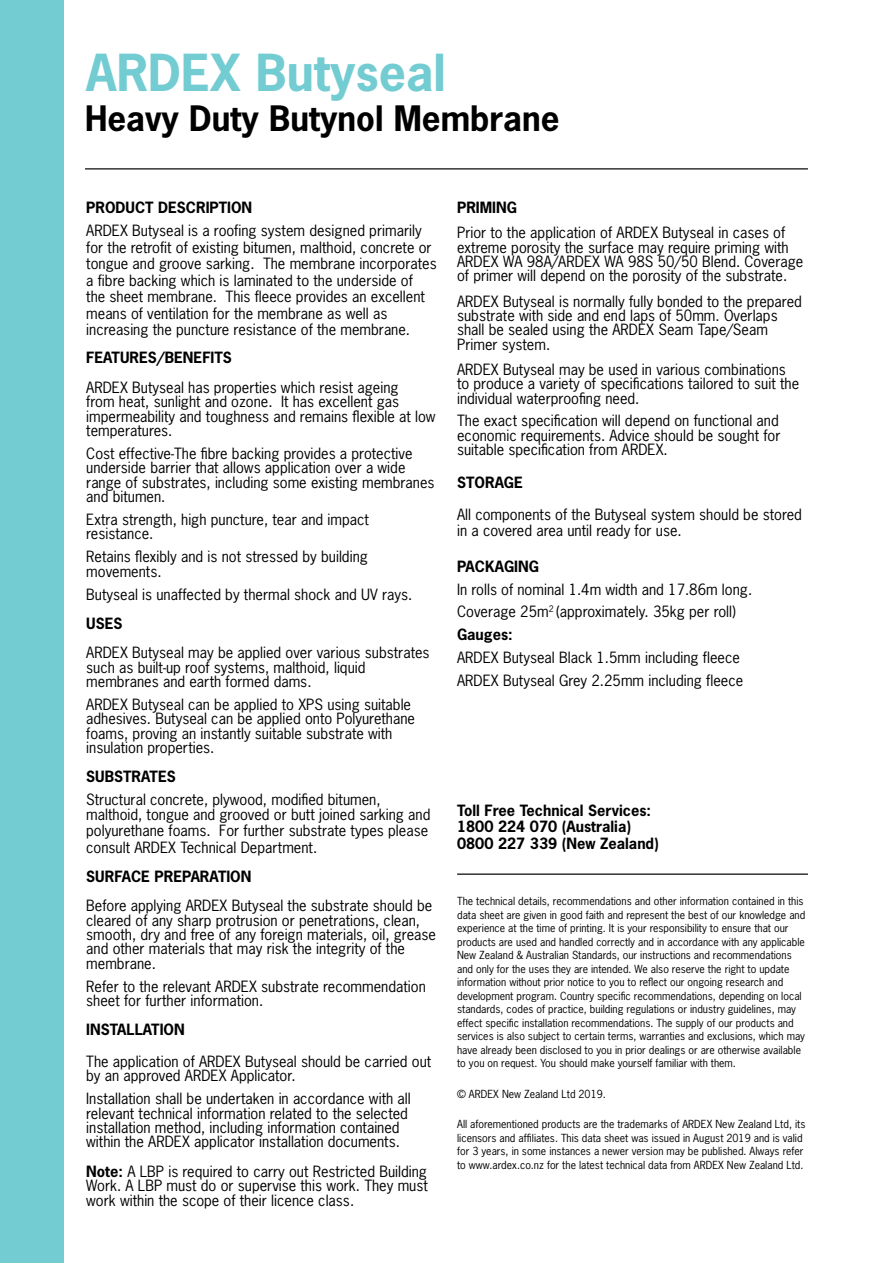
<style>
.page{position:relative;width:893px;height:1263px;background:#fff}
.page>*{position:absolute;margin:0;border:0;box-sizing:border-box;transform-origin:0 0}
.t1{font:700 48px "News Gothic Std";color:#72ccd2}
.t2{font:700 33px "News Gothic Std";color:#000}
.t3{font:14.7px/14.4px "News Gothic Std";color:#000}
.t4{font:700 14.7px/16.5px "News Gothic Std";color:#000}
.t5{font:10.5px/13.5px "News Gothic Std";color:#000}
.s1{font-weight:700}
</style>
<div class="page">
<hr style="left:85px;top:168px;width:723px;height:1px;background:#000">
<hr style="left:457px;top:873px;width:351px;height:2px;background:#000">
<div style="left:0;top:0;width:64px;height:1263px;background:#72ccd2"></div>
<h1 class="t1" style="left:86px;top:41px;width:361px">ARDEX Butyseal</h1>
<h2 class="t2" style="left:85px;top:96px;width:476px">Heavy Duty Butynol Membrane</h2>
<p class="t4" style="left:86px;top:199px;width:167px">PRODUCT DESCRIPTION</p>
<p class="t3" style="left:86px;top:222px;width:352px;line-height:16.5px">ARDEX Butyseal is a roofing system designed primarily for the retrofit of existing bitumen, malthoid, concrete or tongue and groove sarking. The membrane incorporates a fibre backing which is laminated to the underside of<br>the sheet membrane. This fleece provides an excellent means of ventilation for the membrane as well as increasing the puncture resistance of the membrane.</p>
<p class="t4" style="left:86px;top:349px;width:147px">FEATURES/BENEFITS</p>
<p class="t3" style="left:86px;top:380px;width:351px">ARDEX Butyseal has properties which resist ageing<br>from heat, sunlight and ozone. It has excellent gas impermeability and toughness and remains flexible at low temperatures.</p>
<p class="t3" style="left:86px;top:446px;width:350px">Cost effective-The fibre backing provides a protective underside barrier that allows application over a wide range of substrates, including some existing membranes and bitumen.</p>
<p class="t3" style="left:86px;top:512px;width:284px">Extra strength, high puncture, tear and impact resistance.</p>
<p class="t3" style="left:86px;top:549px;width:283px">Retains flexibly and is not stressed by building movements.</p>
<p class="t3" style="left:86px;top:587px;width:328px">Butyseal is unaffected by thermal shock and UV rays.</p>
<p class="t4" style="left:86px;top:615px;width:38px">USES</p>
<p class="t3" style="left:86px;top:645px;width:345px">ARDEX Butyseal may be applied over various substrates such as built-up roof systems, malthoid, liquid membranes and earth formed dams.</p>
<p class="t3" style="left:86px;top:697px;width:330px">ARDEX Butyseal can be applied to XPS using suitable adhesives. Butyseal can be applied onto Polyurethane foams, proving an instantly suitable substrate with insulation properties.</p>
<p class="t4" style="left:86px;top:768px;width:91px">SUBSTRATES</p>
<p class="t3" style="left:86px;top:792px;width:346px">Structural concrete, plywood, modified bitumen, malthoid, tongue and grooved or butt joined sarking and</p>
<p class="t3" style="left:86px;top:822px;width:343px;line-height:16.5px">polyurethane foams. For further substrate types please consult ARDEX Technical Department.</p>
<p class="t4" style="left:86px;top:868px;width:167px">SURFACE PREPARATION</p>
<p class="t3" style="left:86px;top:898px;width:351px">Before applying ARDEX Butyseal the substrate should be cleared of any sharp protrusion or penetrations, clean, smooth, dry and free of any foreign materials, oil, grease and other materials that may risk the integrity of the membrane.</p>
<p class="t3" style="left:86px;top:979px;width:341px">Refer to the relevant ARDEX substrate recommendation sheet for further information.</p>
<p class="t4" style="left:86px;top:1021px;width:100px">INSTALLATION</p>
<p class="t3" style="left:86px;top:1054px;width:347px">The application of ARDEX Butyseal should be carried out by an approved ARDEX Applicator.</p>
<p class="t3" style="left:86px;top:1091px;width:326px">Installation shall be undertaken in accordance with all relevant technical information related to the selected installation method, including information contained within the ARDEX applicator installation documents.</p>
<p class="t3" style="left:86px;top:1164px;width:343px;text-align:justify"><span class="s1">Note:</span> A LBP is required to carry out Restricted Building Work. A LBP must do or supervise this work. They must work within the scope of their licence class.</p>
<p class="t4" style="left:457px;top:199px;width:61px">PRIMING</p>
<p class="t3" style="left:457px;top:225px;width:348px">Prior to the application of ARDEX Butyseal in cases of extreme porosity the surface may require priming with ARDEX WA 98A/ARDEX WA 98S 50/50 Blend. Coverage of primer will depend on the porosity of the substrate.</p>
<p class="t3" style="left:457px;top:294px;width:346px">ARDEX Butyseal is normally fully bonded to the prepared substrate with side and end laps of 50mm. Overlaps shall be sealed using the ARDEX Seam Tape/Seam Primer system.</p>
<p class="t3" style="left:457px;top:362px;width:344px">ARDEX Butyseal may be used in various combinations to produce a variety of specifications tailored to suit the individual waterproofing need.</p>
<p class="t3" style="left:457px;top:414px;width:325px">The exact specification will depend on functional and economic requirements. Advice should be sought for suitable specification from ARDEX.</p>
<p class="t4" style="left:457px;top:474px;width:67px">STORAGE</p>
<p class="t3" style="left:457px;top:506px;width:346px;line-height:16.5px">All components of the Butyseal system should be stored in a covered area until ready for use.</p>
<p class="t4" style="left:457px;top:558px;width:83px">PACKAGING</p>
<p class="t3" style="left:457px;top:577px;width:297px;line-height:22.8px">In rolls of nominal 1.4m width and 17.86m long.<br>Coverage 25m<sup>2</sup> (approximately. 35kg per roll)<br><span class="s1">Gauges:</span></p>
<p class="t3" style="left:457px;top:646px;width:288px;line-height:22.8px">ARDEX Butyseal Black 1.5mm including fleece<br>ARDEX Butyseal Grey 2.25mm including fleece</p>
<p class="t4" style="left:457px;top:802px;width:203px">Toll Free Technical Services:<br>1800 224 070 (Australia)<br>0800 227 339 (New Zealand)</p>
<p class="t5" style="left:457px;top:894px;width:350px">The technical details, recommendations and other information contained in this data sheet are given in good faith and represent the best of our knowledge and experience at the time of printing. It is your responsibility to ensure that our products are used and handled correctly and in accordance with any applicable New Zealand &amp; Australian Standards, our instructions and recommendations and only for the uses they are intended. We also reserve the right to update information without prior notice to you to reflect our ongoing research and development program. Country specific recommendations, depending on local standards, codes of practice, building regulations or industry guidelines, may effect specific installation recommendations. The supply of our products and services is also subject to certain terms, warranties and exclusions, which may have already been disclosed to you in prior dealings or are otherwise available to you on request. You should make yourself familiar with them.</p>
<p class="t5" style="left:457px;top:1087px;width:150px">© ARDEX New Zealand Ltd 2019.</p>
<p class="t5" style="left:457px;top:1117px;width:350px">All aforementioned products are the trademarks of ARDEX New Zealand Ltd, its licensors and affiliates. This data sheet was issued in August 2019 and is valid for 3 years, in some instances a newer version may be published. Always refer to www.ardex.co.nz for the latest technical data from ARDEX New Zealand Ltd.</p>
</div>
